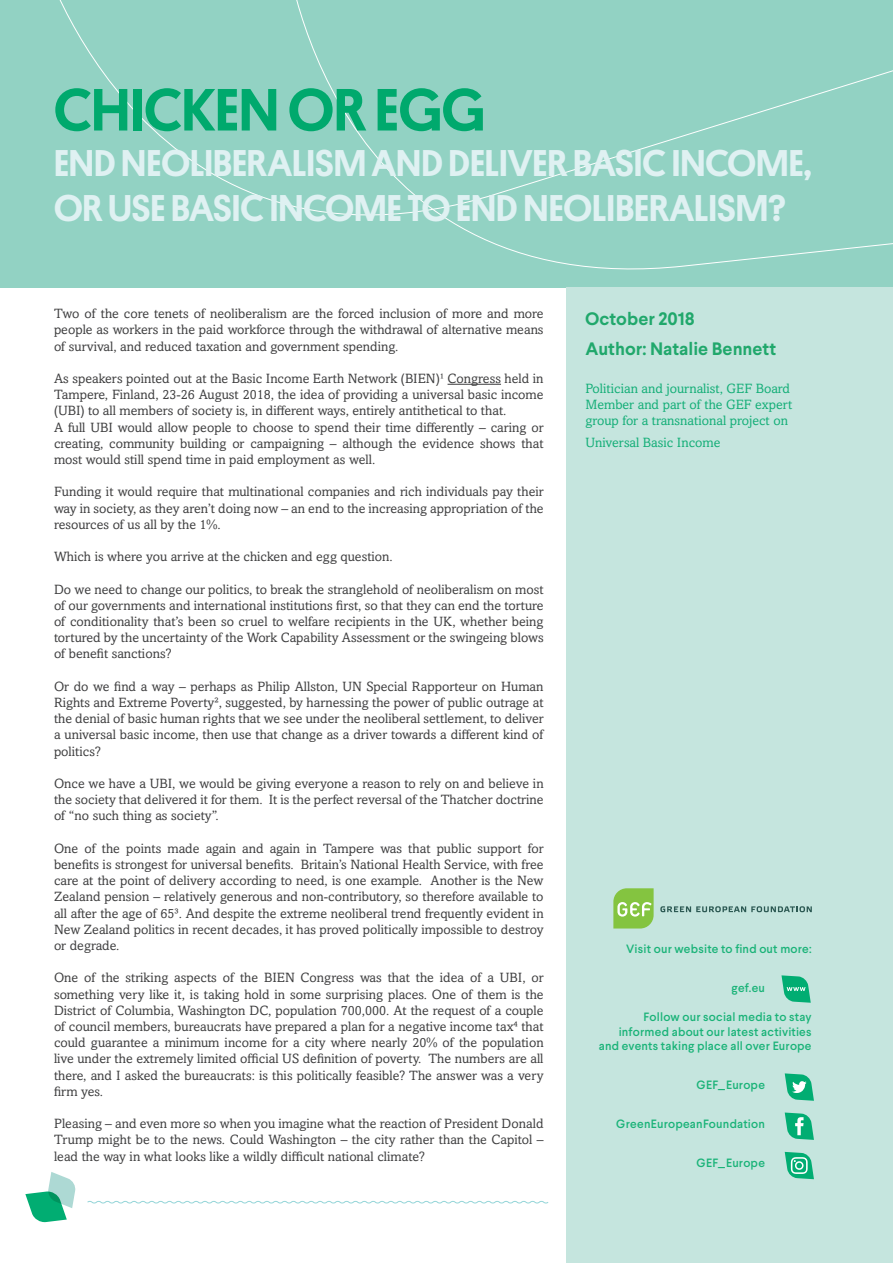
<style>
.page{position:relative;width:893px;height:1263px;background:#fff}
.page>*{position:absolute;margin:0;border:0;box-sizing:border-box;transform-origin:0 0}
.t1{font:500 60px "Platform";color:#00a96d}
.t2{font:500 37.5px "Platform";color:#dff1f2}
.t3{font:700 18px "Larsseit";color:#21a86c}
.t4{font:13.5px/16.2px "Amasis MT Std";color:#3e3e3f;text-align:justify}
.t5{font:13.5px/16.2px "Amasis MT Std";color:#13ae77}
.t6{font:500 12px/14.4px "Larsseit";letter-spacing:.02em;color:#1ab378;text-align:right}
</style>
<div class="page">
<div style="left:566px;top:287px;width:327px;height:976px;background:#c5e5de"></div>
<div style="left:0;top:0;width:893px;height:288px;background:#92d2c3"></div>
<svg style="left:87px;top:1201px;width:462px;height:3px"></svg>
<svg style="left:25px;top:1172px;width:51px;height:51px"></svg>
<svg style="left:785px;top:1112px;width:29px;height:28px"></svg>
<svg style="left:785px;top:1073px;width:29px;height:28px"></svg>
<svg style="left:785px;top:1152px;width:29px;height:27px"></svg>
<svg style="left:781px;top:975px;width:30px;height:28px"></svg>
<svg style="left:660px;top:906px;width:152px;height:6px"></svg>
<svg style="left:613px;top:888px;width:41px;height:40px;background:#97cd62"></svg>
<hr style="left:448px;top:384px;width:53px;height:1px;background:#3e3e3f">
<p class="t1" style="left:54px;top:66px;width:433px">CHICKEN OR EGG</p>
<p class="t2" style="left:54px;top:135px;width:759px">END NEOLIBERALISM AND DELIVER BASIC INCOME,</p>
<p class="t2" style="left:54px;top:180px;width:733px">OR USE BASIC INCOME TO END NEOLIBERALISM?</p>
<p class="t4" style="left:54px;top:306px;width:491px">Two of the core tenets of neoliberalism are the forced inclusion of more and more people as workers in the paid workforce through the withdrawal of alternative means of survival, and reduced taxation and government spending.</p>
<p class="t4" style="left:54px;top:370px;width:491px">As speakers pointed out at the Basic Income Earth Network (BIEN)1 Congress held in Tampere, Finland, 23-26 August 2018, the idea of providing a universal basic income (UBI) to all members of society is, in different ways, entirely antithetical to that.</p>
<p class="t4" style="left:54px;top:419px;width:491px">A full UBI would allow people to choose to spend their time differently – caring or creating, community building or campaigning – although the evidence shows that most would still spend time in paid employment as well.</p>
<p class="t4" style="left:54px;top:484px;width:491px">Funding it would require that multinational companies and rich individuals pay their way in society, as they aren’t doing now – an end to the increasing appropriation of the resources of us all by the 1%.</p>
<p class="t4" style="left:54px;top:549px;width:340px">Which is where you arrive at the chicken and egg question.</p>
<p class="t4" style="left:54px;top:581px;width:491px">Do we need to change our politics, to break the stranglehold of neoliberalism on most of our governments and international institutions first, so that they can end the torture of conditionality that’s been so cruel to welfare recipients in the UK, whether being tortured by the uncertainty of the Work Capability Assessment or the swingeing blows of benefit sanctions?</p>
<p class="t4" style="left:54px;top:678px;width:491px">Or do we find a way – perhaps as Philip Allston, UN Special Rapporteur on Human Rights and Extreme Poverty2, suggested, by harnessing the power of public outrage at the denial of basic human rights that we see under the neoliberal settlement, to deliver a universal basic income, then use that change as a driver towards a different kind of politics?</p>
<p class="t4" style="left:54px;top:775px;width:491px">Once we have a UBI, we would be giving everyone a reason to rely on and believe in the society that delivered it for them. It is the perfect reversal of the Thatcher doctrine of “no such thing as society”.</p>
<p class="t4" style="left:54px;top:840px;width:491px">One of the points made again and again in Tampere was that public support for benefits is strongest for universal benefits. Britain’s National Health Service, with free care at the point of delivery according to need, is one example. Another is the New Zealand pension – relatively generous and non-contributory, so therefore available to all after the age of 653. And despite the extreme neoliberal trend frequently evident in New Zealand politics in recent decades, it has proved politically impossible to destroy or degrade.</p>
<p class="t4" style="left:54px;top:970px;width:491px">One of the striking aspects of the BIEN Congress was that the idea of a UBI, or something very like it, is taking hold in some surprising places. One of them is the District of Columbia, Washington DC, population 700,000. At the request of a couple of council members, bureaucrats have prepared a plan for a negative income tax4 that could guarantee a minimum income for a city where nearly 20% of the population live under the extremely limited official US definition of poverty. The numbers are all there, and I asked the bureaucrats: is this politically feasible? The answer was a very firm yes.</p>
<p class="t4" style="left:54px;top:1116px;width:491px">Pleasing – and even more so when you imagine what the reaction of President Donald Trump might be to the news. Could Washington – the city rather than the Capitol – lead the way in what looks like a wildly difficult national climate?</p>
<p class="t3" style="left:585px;top:307px;width:111px">October 2018</p>
<p class="t3" style="left:585px;top:337px;width:192px">Author: Natalie Bennett</p>
<p class="t5" style="left:585px;top:380px;width:208px">Politician and journalist, GEF Board<br>Member and part of the GEF expert group for a transnational project on</p>
<p class="t5" style="left:585px;top:434px;width:137px">Universal Basic Income</p>
<p class="t6" style="left:626px;top:942px;width:187px">Visit our website to find out more:</p>
<p class="t6" style="left:732px;top:981px;width:35px">gef.eu</p>
<p class="t6" style="left:599px;top:1010px;width:214px">Follow our social media to stay informed about our latest activities and events taking place all over Europe</p>
<p class="t6" style="left:697px;top:1078px;width:70px">GEF_Europe</p>
<p class="t6" style="left:616px;top:1117px;width:150px">GreenEuropeanFoundation</p>
<p class="t6" style="left:697px;top:1156px;width:70px">GEF_Europe</p>
</div>
